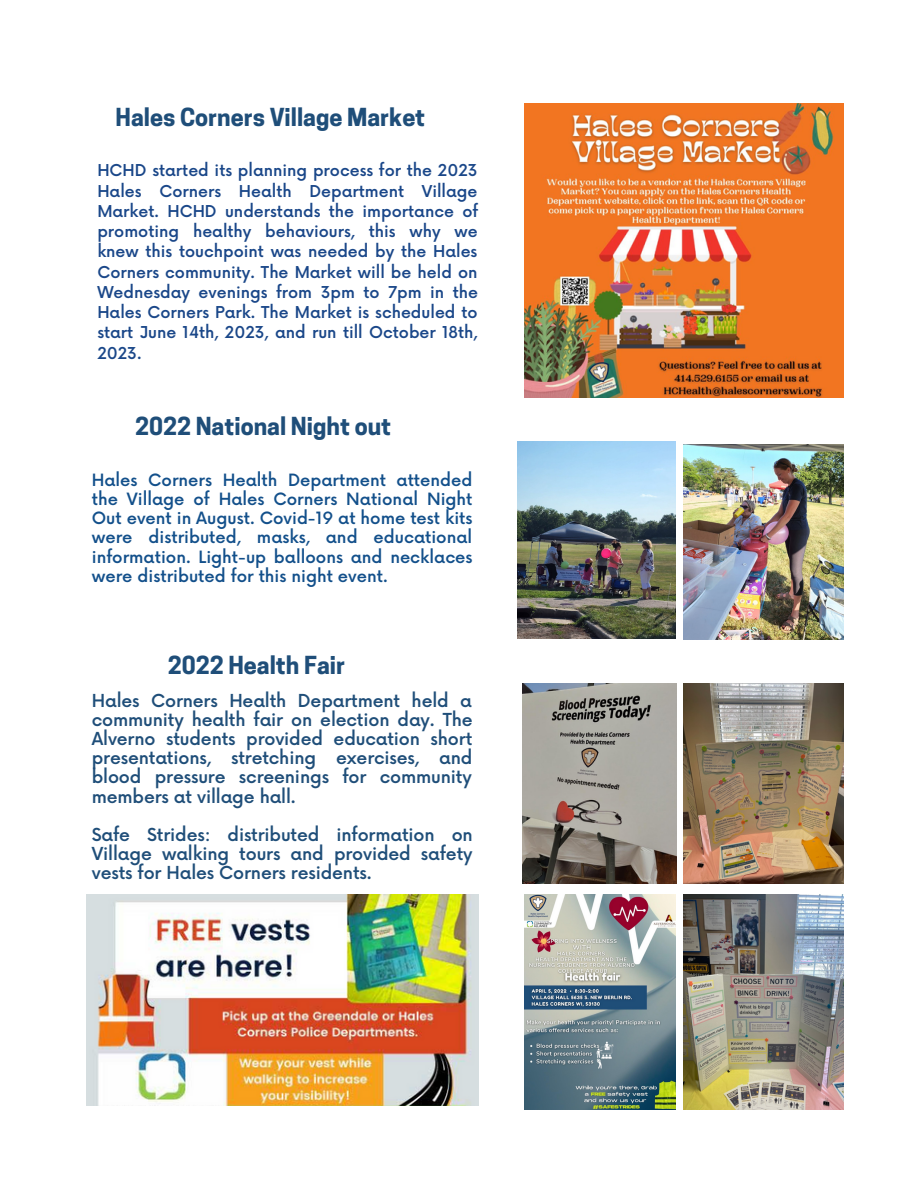
<style>
.page{position:relative;width:918px;height:1188px;background:#fff}
.page>*{position:absolute;margin:0;border:0;box-sizing:border-box;transform-origin:0 0}
.t1{font:700 23.4px "Cooper Hewitt";color:#1f4e79}
.t2{font:500 17.4px/19.2px "Now";letter-spacing:-.01em;color:#1f4e79;text-align:justify}
.t3{font:500 16.5px/19.2px "Now";color:#13508b;text-align:justify}
.t4{font:500 15.9px/20.2px "Now";color:#1a4789;text-align:justify}
</style>
<div class="page">
<img style="left:524px;top:895px;width:151px;height:215px">
<img style="left:524px;top:104px;width:320px;height:293px">
<img style="left:683px;top:683px;width:160px;height:200px">
<img style="left:683px;top:895px;width:160px;height:215px">
<img style="left:523px;top:683px;width:154px;height:200px">
<img style="left:86px;top:895px;width:393px;height:210px">
<img style="left:518px;top:442px;width:157px;height:197px">
<img style="left:683px;top:444px;width:160px;height:195px">
<h1 class="t1" style="left:116px;top:109px;width:311px">Hales Corners Village Market</h1>
<p class="t4" style="left:97px;top:162px;width:382px">HCHD started its planning process for the 2023<br>Hales Corners Health Department Village Market. HCHD understands the importance of promoting healthy behaviours, this why we knew this touchpoint was needed by the Hales Corners community. The Market will be held on Wednesday evenings from 3pm to 7pm in the Hales Corners Park. The Market is scheduled to start June 14th, 2023, and run till October 18th, 2023.</p>
<h1 class="t1" style="left:135px;top:418px;width:258px">2022 National Night out</h1>
<p class="t3" style="left:92px;top:471px;width:382px">Hales Corners Health Department attended the Village of Hales Corners National Night Out event in August. Covid-19 at home test kits were distributed, masks, and educational information. Light-up balloons and necklaces were distributed for this night event.</p>
<h1 class="t1" style="left:168px;top:656px;width:179px">2022 Health Fair</h1>
<p class="t2" style="left:92px;top:692px;width:382px">Hales Corners Health Department held a community health fair on election day. The Alverno students provided education short presentations, stretching exercises, and blood pressure screenings for community members at village hall.</p>
<p class="t2" style="left:92px;top:826px;width:383px">Safe Strides: distributed information on Village walking tours and provided safety vests for Hales Corners residents.</p>
</div>
